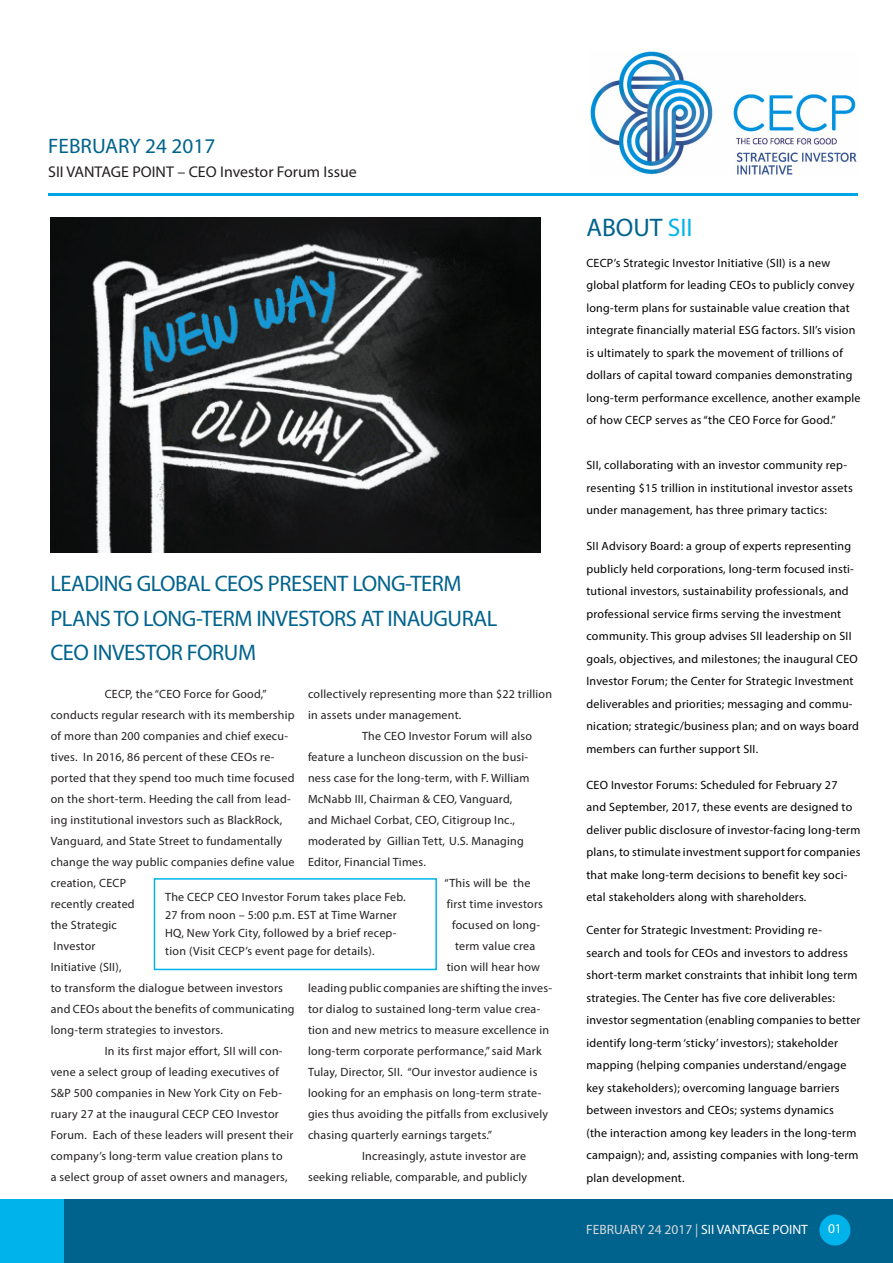
<style>
.page{position:relative;width:893px;height:1263px;background:#fff}
.page>*{position:absolute;margin:0;border:0;box-sizing:border-box;transform-origin:0 0}
.t1{font:25.5px "Myriad Pro";color:#00638d}
.t2{font:22.5px/34.5px "Myriad Pro";letter-spacing:-.02em;color:#00638d}
.t3{font:21px "Myriad Pro";color:#00638d}
.t4{font:15.6px "Myriad Pro";color:#231f20}
.t5{font:13.5px "Myriad Pro";color:#d8d9db}
.t6{font:13.5px "Myriad Pro";color:#fff}
.t7{font:12px/22.5px "Myriad Pro";letter-spacing:.02em;color:#000}
.t8{font:12px/21px "Myriad Pro";letter-spacing:.02em;color:#231f20}
.s1{color:#00b4eb}
.s2{color:#fff}
</style>
<div class="page">
<hr style="left:48px;top:193px;width:809px;height:3px;background:#00a5e5">
<img style="left:590px;top:51px;width:267px;height:124px">
<div style="left:0;top:1199px;width:893px;height:64px;background:#00638d"></div>
<div style="left:819px;top:1214px;width:31px;height:31px;background:#00b4eb;border-radius:50%"></div>
<div style="left:0;top:1199px;width:64px;height:64px;background:#00b4eb"></div>
<img style="left:50px;top:218px;width:491px;height:335px">
<div style="left:154px;top:878px;width:283px;height:92px;border:2px solid #00b4eb"></div>
<p class="t3" style="left:48px;top:133px;width:169px">FEBRUARY 24 2017</p>
<p class="t4" style="left:48px;top:163px;width:310px">SII VANTAGE POINT – CEO Investor Forum Issue</p>
<p class="t2" style="left:50px;top:566px;width:449px">LEADING GLOBAL CEOS PRESENT LONG-TERM<br>PLANS TO LONG-TERM INVESTORS AT INAUGURAL<br>CEO INVESTOR FORUM</p>
<p class="t8" style="left:51px;top:683px;width:245px;text-indent:54px">CECP, the “CEO Force for Good,” conducts regular research with its membership of more than 200 companies and chief execu&shy;tives. In 2016, 86 percent of these CEOs re&shy;ported that they spend too much time focused on the short-term. Heeding the call from lead&shy;ing institutional investors such as BlackRock, Vanguard, and State Street to fundamentally change the way public companies define value creation, CECP</p>
<p class="t8" style="left:51px;top:893px;width:85px">recently created</p>
<p class="t8" style="left:51px;top:914px;width:68px">the Strategic</p>
<p class="t8" style="left:54px;top:935px;width:43px">Investor</p>
<p class="t8" style="left:51px;top:956px;width:72px">Initiative (SII),</p>
<p class="t8" style="left:51px;top:977px;width:245px">to transform the dialogue between investors and CEOs about the benefits of communicating long-term strategies to investors.</p>
<p class="t8" style="left:51px;top:1040px;width:244px;text-indent:54px">In its first major effort, SII will con&shy;vene a select group of leading executives of S&amp;P 500 companies in New York City on Feb&shy;ruary 27 at the inaugural CECP CEO Investor Forum. Each of these leaders will present their company’s long-term value creation plans to<br>a select group of asset owners and managers,</p>
<p class="t8" style="left:308px;top:683px;width:246px">collectively representing more than $22 trillion in assets under management.</p>
<p class="t8" style="left:308px;top:725px;width:226px;text-indent:54px">The CEO Investor Forum will also feature a luncheon discussion on the busi&shy;ness case for the long-term, with F. William McNabb III, Chairman &amp; CEO, Vanguard,</p>
<p class="t8" style="left:308px;top:809px;width:217px">and Michael Corbat, CEO, Citigroup Inc., moderated by Gillian Tett, U.S. Managing<br>Editor, Financial Times.</p>
<p class="t8" style="left:445px;top:872px;width:87px">“This will be the</p>
<p class="t8" style="left:447px;top:893px;width:98px">first time investors</p>
<p class="t8" style="left:452px;top:914px;width:89px">focused on long-</p>
<p class="t8" style="left:455px;top:935px;width:82px">term value crea</p>
<p class="t8" style="left:447px;top:956px;width:95px">tion will hear how</p>
<p class="t8" style="left:308px;top:977px;width:246px">leading public companies are shifting the inves-</p>
<p class="t8" style="left:308px;top:998px;width:234px">tor dialog to sustained long-term value crea-</p>
<p class="t8" style="left:308px;top:1019px;width:243px">tion and new metrics to measure excellence in</p>
<p class="t8" style="left:308px;top:1040px;width:235px">long-term corporate performance,” said Mark</p>
<p class="t8" style="left:308px;top:1061px;width:231px">Tulay, Director, SII. “Our investor audience is</p>
<p class="t8" style="left:308px;top:1082px;width:235px">looking for an emphasis on long-term strate-</p>
<p class="t8" style="left:308px;top:1103px;width:242px">gies thus avoiding the pitfalls from exclusively</p>
<p class="t8" style="left:308px;top:1124px;width:186px">chasing quarterly earnings targets.”</p>
<p class="t8" style="left:308px;top:1145px;width:221px;text-align:right">Increasingly, astute investor are<br>seeking reliable, comparable, and publicly</p>
<p class="t8" style="left:165px;top:888px;width:242px;line-height:18px">The CECP CEO Investor Forum takes place Feb.<br>27 from noon – 5:00 p.m. EST at Time Warner HQ, New York City, followed by a brief recep&shy;tion (Visit CECP’s event page for details).</p>
<p class="t1" style="left:586px;top:212px;width:108px">ABOUT <span class="s1">SII</span></p>
<p class="t7" style="left:586px;top:251px;width:276px">CECP’s Strategic Investor Initiative (SII) is a new global platform for leading CEOs to publicly convey long-term plans for sustainable value creation that integrate financially material ESG factors. SII’s vision is ultimately to spark the movement of trillions of dollars of capital toward companies demonstrating long-term performance excellence, another example of how CECP serves as “the CEO Force for Good.”</p>
<p class="t7" style="left:586px;top:454px;width:268px">SII, collaborating with an investor community rep&shy;resenting $15 trillion in institutional investor assets under management, has three primary tactics:</p>
<p class="t7" style="left:586px;top:535px;width:274px">SII Advisory Board: a group of experts representing publicly held corporations, long-term focused insti&shy;tutional investors, sustainability professionals, and professional service firms serving the investment community. This group advises SII leadership on SII goals, objectives, and milestones; the inaugural CEO Investor Forum; the Center for Strategic Investment deliverables and priorities; messaging and commu&shy;nication; strategic/business plan; and on ways board members can further support SII.</p>
<p class="t7" style="left:586px;top:773px;width:276px">CEO Investor Forums: Scheduled for February 27<br>and September, 2017, these events are designed to deliver public disclosure of investor-facing long-term plans, to stimulate investment support for companies that make long-term decisions to benefit key soci&shy;etal stakeholders along with shareholders.</p>
<p class="t7" style="left:586px;top:919px;width:276px">Center for Strategic Investment: Providing re-<br>search and tools for CEOs and investors to address short-term market constraints that inhibit long term strategies. The Center has five core deliverables: investor segmentation (enabling companies to better identify long-term ‘sticky’ investors); stakeholder mapping (helping companies understand/engage key stakeholders); overcoming language barriers between investors and CEOs; systems dynamics<br>(the interaction among key leaders in the long-term campaign); and, assisting companies with long-term plan development.</p>
<p class="t5" style="left:586px;top:1221px;width:223px">FEBRUARY 24 2017 | <span class="s2">SII VANTAGE POINT</span></p>
<p class="t6" style="left:828px;top:1220px;width:15px">01</p>
</div>
